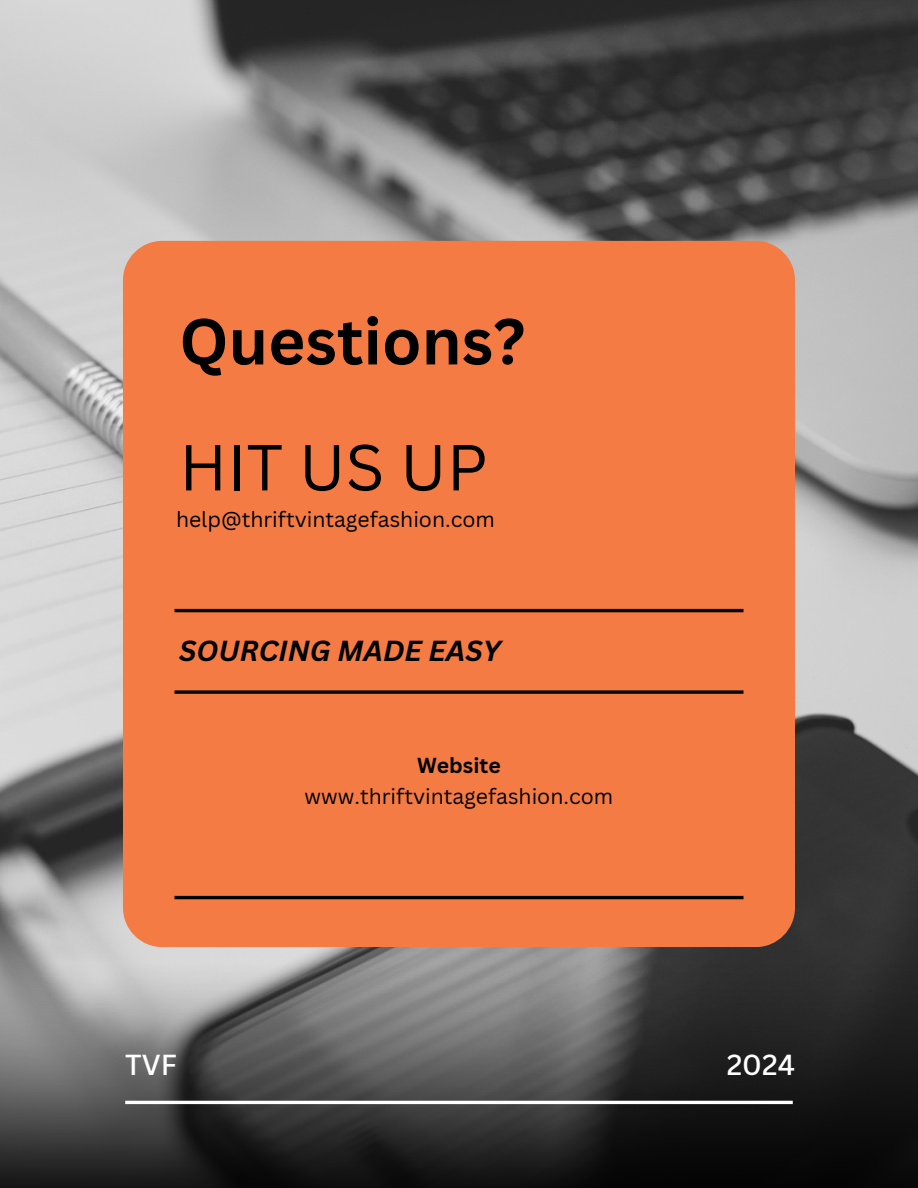
<style>
.page{position:relative;width:918px;height:1188px;background:#fff}
.page>*{position:absolute;margin:0;border:0;box-sizing:border-box;transform-origin:0 0}
.t1{font:700 63.45px "Canva Sans";color:#000}
.t2{font:63.45px "Canva Sans";color:#000}
.t3{font:italic 700 28.2px "Canva Sans";color:#000}
.t4{font:500 28.2px "Canva Sans";color:#fff}
.t5{font:21.15px "Canva Sans";color:#000}
.t6{font:700 21.15px "Canva Sans";color:#000}
</style>
<div class="page">
<img style="left:0;top:0;width:918px;height:651px">
<img style="left:0;top:651px;width:918px;height:537px">
<div style="left:123px;top:241px;width:672px;height:706px;background:#f47b43;border-radius:39px"></div>
<hr style="left:175px;top:609px;width:568px;height:3px;background:#000">
<svg style="left:175px;top:690px;width:568px;height:4px;background:#25130a"></svg>
<hr style="left:175px;top:896px;width:568px;height:3px;background:#000">
<hr style="left:125px;top:1101px;width:668px;height:3px;background:#fff">
<h1 class="t1" style="left:179px;top:297px;width:348px">Questions?</h1>
<h1 class="t2" style="left:179px;top:423px;width:310px">HIT US UP</h1>
<p class="t5" style="left:176px;top:504px;width:320px">help@thriftvintagefashion.com</p>
<h2 class="t3" style="left:179px;top:631px;width:323px">SOURCING MADE EASY</h2>
<p class="t6" style="left:417px;top:750px;width:85px">Website</p>
<p class="t5" style="left:305px;top:781px;width:310px">www.thriftvintagefashion.com</p>
<h2 class="t4" style="left:125px;top:1044px;width:53px">TVF</h2>
<h2 class="t4" style="left:727px;top:1044px;width:70px">2024</h2>
</div>
